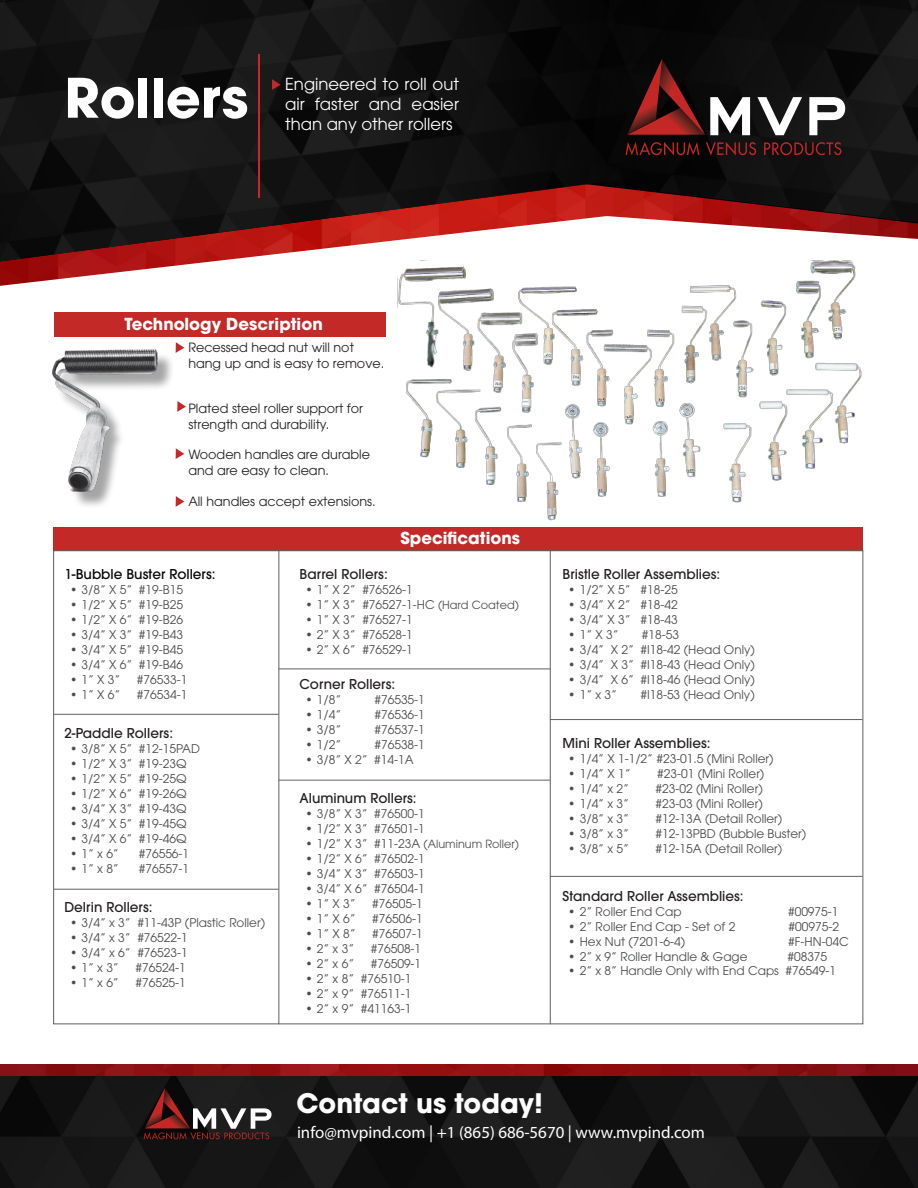
<style>
.page{position:relative;width:918px;height:1188px;background:#fff}
.page>*{position:absolute;margin:0;border:0;box-sizing:border-box;transform-origin:0 0}
.t1{font:700 54px "ITC Avant Garde Pro";color:#fff}
.t2{font:700 26.7px "ITC Avant Garde Pro";color:#fff}
.t3{font:16.95px "Myriad Pro";color:#fff}
.t4{font:16.5px/19.8px "ITC Avant Garde Pro";color:#fff;text-align:justify}
.t5{font:700 16.5px "ITC Avant Garde Pro";color:#fff}
.t6{font:500 13.5px "ITC Avant Garde Pro";color:#231f20}
.t7{font:500 13.5px "ITC Avant Garde Pro";color:#040503}
.t8{font:12.75px "ITC Avant Garde Pro";color:#231f20}
.t9{font:12px "ITC Avant Garde Pro";color:#4b4c4d}
.t10{font:11.25px "ITC Avant Garde Pro";color:#4b4c4d}
.s1{font-size:11.25px}
.s2{font-size:12px}
</style>
<div class="page">
<img style="left:0;top:262px;width:207px;height:24px">
<svg style="left:702px;top:223px;width:216px;height:16px"></svg>
<img style="left:0;top:0;width:588px;height:262px">
<img style="left:588px;top:0;width:330px;height:223px">
<svg style="left:757px;top:97px;width:45px;height:38px"></svg>
<svg style="left:809px;top:97px;width:36px;height:38px"></svg>
<svg style="left:626px;top:142px;width:73px;height:13px"></svg>
<svg style="left:706px;top:142px;width:50px;height:14px"></svg>
<svg style="left:764px;top:142px;width:77px;height:13px"></svg>
<svg style="left:627px;top:59px;width:123px;height:76px"></svg>
<img style="left:0;top:1064px;width:918px;height:13px">
<img style="left:0;top:1077px;width:918px;height:111px">
<svg style="left:144px;top:1088px;width:128px;height:52px"></svg>
<hr style="left:258px;top:54px;width:2px;height:144px;background:#d1232a">
<svg style="left:176px;top:342px;width:8px;height:11px"></svg>
<svg style="left:272px;top:79px;width:9px;height:11px"></svg>
<svg style="left:177px;top:401px;width:9px;height:11px"></svg>
<svg style="left:176px;top:448px;width:8px;height:11px"></svg>
<svg style="left:176px;top:496px;width:8px;height:11px"></svg>
<div style="left:53px;top:527px;width:810px;height:23px;background:#c32927"></div>
<img style="left:397px;top:260px;width:465px;height:261px">
<div style="left:55px;top:352px;width:119px;height:157px;background:#4b4c4d;opacity:.5"></div>
<img style="left:52px;top:349px;width:113px;height:154px">
<hr style="left:278px;top:550px;width:1px;height:474px;background:#5f5f61">
<hr style="left:550px;top:550px;width:1px;height:474px;background:#5f5f61">
<div style="left:54px;top:313px;width:332px;height:24px;background:#c32927"></div>
<hr style="left:54px;top:714px;width:224px;height:1px;background:#5f5f61">
<hr style="left:54px;top:889px;width:224px;height:1px;background:#5f5f61">
<hr style="left:278px;top:669px;width:272px;height:1px;background:#5f5f61">
<hr style="left:278px;top:780px;width:272px;height:1px;background:#5f5f61">
<hr style="left:550px;top:719px;width:313px;height:1px;background:#5f5f61">
<hr style="left:550px;top:876px;width:313px;height:1px;background:#5f5f61">
<p class="t1" style="left:64px;top:62px;width:186px">Rollers</p>
<p class="t4" style="left:285px;top:74px;width:175px">Engineered to roll out air faster and easier than any other rollers</p>
<p class="t5" style="left:124px;top:313px;width:200px">Technology Description</p>
<p class="t8" style="left:188px;top:340px;width:167px">Recessed head nut will not</p>
<p class="t8" style="left:188px;top:355px;width:197px">hang up and is easy to remove.</p>
<p class="t8" style="left:188px;top:401px;width:176px">Plated steel roller support for</p>
<p class="t8" style="left:188px;top:416px;width:142px">strength and durability.</p>
<p class="t8" style="left:188px;top:447px;width:183px">Wooden handles are durable</p>
<p class="t8" style="left:188px;top:462px;width:142px">and are easy to clean.</p>
<p class="t8" style="left:188px;top:494px;width:189px">All handles accept extensions.</p>
<p class="t5" style="left:400px;top:526px;width:121px">Specifications</p>
<p class="t7" style="left:64px;top:566px;width:153px">1-Bubble Buster Rollers:</p>
<p class="t9" style="left:70px;top:583px;width:114px">• 3/8” X 5” #19-B15</p>
<p class="t9" style="left:70px;top:598px;width:114px">• 1/2” X 5” #19-B25</p>
<p class="t9" style="left:70px;top:613px;width:114px">• 1/2” X 6” #19-B26</p>
<p class="t9" style="left:70px;top:628px;width:114px">• 3/4” X 3” #19-B43</p>
<p class="t9" style="left:70px;top:643px;width:114px">• 3/4” X 5” #19-B45</p>
<p class="t9" style="left:70px;top:658px;width:114px">• 3/4” X 6” #19-B46</p>
<p class="t9" style="left:70px;top:673px;width:52px">• 1” X 3”</p>
<p class="t9" style="left:137px;top:673px;width:52px">#76533-1</p>
<p class="t9" style="left:70px;top:688px;width:52px">• 1” X 6”</p>
<p class="t9" style="left:137px;top:688px;width:52px">#76534-1</p>
<p class="t6" style="left:64px;top:725px;width:110px">2-Paddle Rollers:</p>
<p class="t9" style="left:70px;top:741px;width:132px">• 3/8” X 5” #12-15PAD</p>
<p class="t9" style="left:70px;top:756px;width:118px">• 1/2” X 3” #19-23Q</p>
<p class="t9" style="left:70px;top:771px;width:118px">• 1/2” X 5” #19-25Q</p>
<p class="t9" style="left:70px;top:786px;width:118px">• 1/2” X 6” #19-26Q</p>
<p class="t9" style="left:70px;top:801px;width:118px">• 3/4” X 3” #19-43Q</p>
<p class="t9" style="left:70px;top:816px;width:118px">• 3/4” X 5” #19-45Q</p>
<p class="t9" style="left:70px;top:831px;width:118px">• 3/4” X 6” #19-46Q</p>
<p class="t9" style="left:70px;top:846px;width:50px">• 1” x 6”</p>
<p class="t9" style="left:139px;top:846px;width:52px">#76556-1</p>
<p class="t9" style="left:70px;top:861px;width:50px">• 1” x 8”</p>
<p class="t9" style="left:139px;top:861px;width:52px">#76557-1</p>
<p class="t6" style="left:64px;top:898px;width:90px">Delrin Rollers:</p>
<p class="t9" style="left:70px;top:915px;width:197px">• 3/4” x 3” #11-43P (Plastic Roller)</p>
<p class="t9" style="left:70px;top:930px;width:119px">• 3/4” x 3” #76522-1</p>
<p class="t9" style="left:70px;top:945px;width:119px">• 3/4” x 6” #76523-1</p>
<p class="t9" style="left:70px;top:960px;width:50px">• 1” x 3”</p>
<p class="t9" style="left:135px;top:960px;width:52px">#76524-1</p>
<p class="t9" style="left:70px;top:975px;width:50px">• 1” x 6”</p>
<p class="t9" style="left:135px;top:975px;width:52px">#76525-1</p>
<p class="t6" style="left:300px;top:566px;width:90px">Barrel Rollers:</p>
<p class="t9" style="left:305px;top:583px;width:109px">• 1” X 2” #76526-1</p>
<p class="t9" style="left:305px;top:598px;width:215px">• 1” X 3” #76527-1-HC <span class="s1">(Hard Coated)</span></p>
<p class="t9" style="left:305px;top:613px;width:109px">• 1” X 3” #76527-1</p>
<p class="t9" style="left:305px;top:628px;width:109px">• 2” X 3” #76528-1</p>
<p class="t9" style="left:305px;top:643px;width:109px">• 2” X 6” #76529-1</p>
<p class="t6" style="left:300px;top:675px;width:97px">Corner Rollers:</p>
<p class="t9" style="left:305px;top:692px;width:37px">• 1/8”</p>
<p class="t9" style="left:374px;top:692px;width:52px">#76535-1</p>
<p class="t9" style="left:305px;top:707px;width:37px">• 1/4”</p>
<p class="t9" style="left:374px;top:707px;width:52px">#76536-1</p>
<p class="t9" style="left:305px;top:722px;width:37px">• 3/8”</p>
<p class="t9" style="left:374px;top:722px;width:52px">#76537-1</p>
<p class="t9" style="left:305px;top:737px;width:37px">• 1/2”</p>
<p class="t9" style="left:374px;top:737px;width:52px">#76538-1</p>
<p class="t9" style="left:305px;top:752px;width:110px">• 3/8” X 2” #14-1A</p>
<p class="t6" style="left:300px;top:789px;width:119px">Aluminum Rollers:</p>
<p class="t9" style="left:305px;top:806px;width:121px">• 3/8” X 3” #76500-1</p>
<p class="t9" style="left:305px;top:821px;width:121px">• 1/2” X 3” #76501-1</p>
<p class="t10" style="left:305px;top:837px;width:215px"><span class="s2">• 1/2” X 3” #11-23A</span> (Aluminum Roller)</p>
<p class="t9" style="left:305px;top:851px;width:121px">• 1/2” X 6” #76502-1</p>
<p class="t9" style="left:305px;top:866px;width:121px">• 3/4” X 3” #76503-1</p>
<p class="t9" style="left:305px;top:881px;width:121px">• 3/4” X 6” #76504-1</p>
<p class="t9" style="left:305px;top:896px;width:52px">• 1” X 3”</p>
<p class="t9" style="left:372px;top:896px;width:52px">#76505-1</p>
<p class="t9" style="left:305px;top:911px;width:52px">• 1” X 6”</p>
<p class="t9" style="left:372px;top:911px;width:52px">#76506-1</p>
<p class="t9" style="left:305px;top:926px;width:52px">• 1” X 8”</p>
<p class="t9" style="left:372px;top:926px;width:52px">#76507-1</p>
<p class="t9" style="left:305px;top:941px;width:50px">• 2” x 3”</p>
<p class="t9" style="left:371px;top:941px;width:52px">#76508-1</p>
<p class="t9" style="left:305px;top:956px;width:50px">• 2” x 6”</p>
<p class="t9" style="left:371px;top:956px;width:52px">#76509-1</p>
<p class="t9" style="left:305px;top:971px;width:107px">• 2” x 8” #76510-1</p>
<p class="t9" style="left:305px;top:986px;width:107px">• 2” x 9” #76511-1</p>
<p class="t9" style="left:305px;top:1001px;width:107px">• 2” x 9” #41163-1</p>
<p class="t6" style="left:563px;top:566px;width:159px">Bristle Roller Assemblies:</p>
<p class="t9" style="left:568px;top:583px;width:111px">• 1/2” X 5” #18-25</p>
<p class="t9" style="left:568px;top:598px;width:111px">• 3/4” X 2” #18-42</p>
<p class="t9" style="left:568px;top:613px;width:111px">• 3/4” X 3” #18-43</p>
<p class="t9" style="left:568px;top:628px;width:52px">• 1” X 3”</p>
<p class="t9" style="left:642px;top:628px;width:39px">#18-53</p>
<p class="t9" style="left:568px;top:643px;width:188px">• 3/4” X 2” #I18-42 (Head Only)</p>
<p class="t9" style="left:568px;top:658px;width:188px">• 3/4” X 3” #I18-43 (Head Only)</p>
<p class="t9" style="left:568px;top:673px;width:188px">• 3/4” X 6” #I18-46 (Head Only)</p>
<p class="t9" style="left:568px;top:688px;width:50px">• 1” x 3”</p>
<p class="t9" style="left:640px;top:688px;width:116px">#I18-53 (Head Only)</p>
<p class="t6" style="left:563px;top:734px;width:150px">Mini Roller Assemblies:</p>
<p class="t9" style="left:568px;top:751px;width:207px">• 1/4” X 1-1/2” #23-01.5 (Mini Roller)</p>
<p class="t9" style="left:568px;top:766px;width:64px">• 1/4” X 1”</p>
<p class="t9" style="left:657px;top:766px;width:109px">#23-01 (Mini Roller)</p>
<p class="t9" style="left:568px;top:781px;width:62px">• 1/4” x 2”</p>
<p class="t9" style="left:656px;top:781px;width:109px">#23-02 (Mini Roller)</p>
<p class="t9" style="left:568px;top:796px;width:62px">• 1/4” x 3”</p>
<p class="t9" style="left:656px;top:796px;width:109px">#23-03 (Mini Roller)</p>
<p class="t9" style="left:568px;top:811px;width:62px">• 3/8” x 3”</p>
<p class="t9" style="left:656px;top:811px;width:128px">#12-13A (Detail Roller)</p>
<p class="t9" style="left:568px;top:826px;width:62px">• 3/8” x 3”</p>
<p class="t9" style="left:656px;top:826px;width:152px">#12-13PBD (Bubble Buster)</p>
<p class="t9" style="left:568px;top:841px;width:62px">• 3/8” x 5”</p>
<p class="t9" style="left:656px;top:841px;width:128px">#12-15A (Detail Roller)</p>
<p class="t6" style="left:563px;top:887px;width:183px">Standard Roller Assemblies:</p>
<p class="t9" style="left:568px;top:904px;width:115px">• 2” Roller End Cap</p>
<p class="t9" style="left:788px;top:904px;width:52px">#00975-1</p>
<p class="t9" style="left:568px;top:919px;width:169px">• 2” Roller End Cap - Set of 2</p>
<p class="t9" style="left:789px;top:919px;width:52px">#00975-2</p>
<p class="t9" style="left:568px;top:934px;width:118px">• Hex Nut (7201-6-4)</p>
<p class="t9" style="left:788px;top:934px;width:62px">#F-HN-04C</p>
<p class="t9" style="left:568px;top:949px;width:181px">• 2” x 9” Roller Handle &amp; Gage</p>
<p class="t9" style="left:787px;top:949px;width:41px">#08375</p>
<p class="t9" style="left:568px;top:964px;width:269px">• 2” x 8” Handle Only with End Caps #76549-1</p>
<p class="t2" style="left:296px;top:1085px;width:248px">Contact us today!</p>
<p class="t3" style="left:297px;top:1122px;width:409px">info@mvpind.com | +1 (865) 686-5670 | www.mvpind.com</p>
</div>
